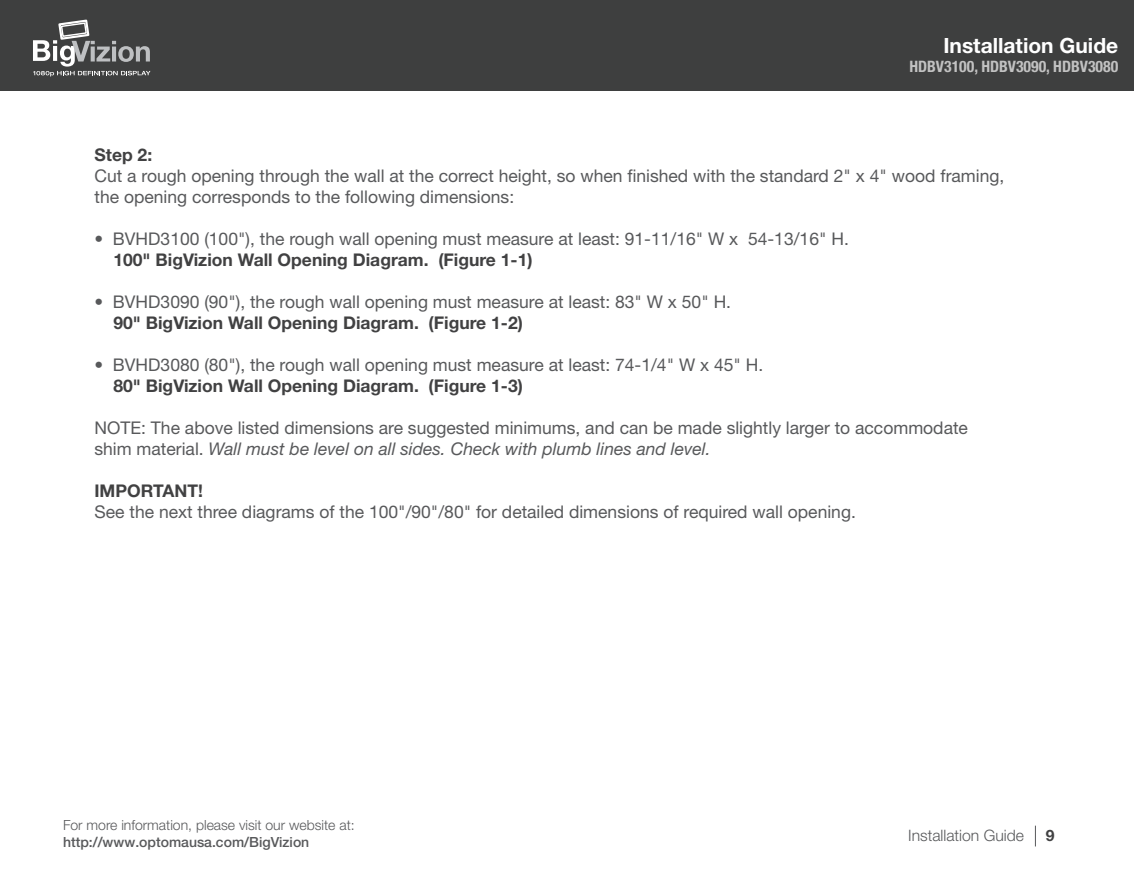
<style>
.page{position:relative;width:1134px;height:882px;background:#fff}
.page>*{position:absolute;margin:0;border:0;box-sizing:border-box;transform-origin:0 0}
.t1{font:700 21px "Helvetica Neue";color:#fff}
.t2{font:17.5px/21px "Helvetica Neue";color:#58595b}
.t3{font:700 17.5px "Helvetica Neue";color:#414142}
.t4{font:700 condensed 15.75px "Helvetica Neue";color:#c2c2c2}
.t5{font:300 15.75px "Helvetica Neue";color:#58595b}
.t6{font:300 14px "Helvetica Neue";color:#58595b}
.t7{font:500 14px "Helvetica Neue";color:#58595b}
.s1{font-style:italic}
</style>
<div class="page">
<div style="left:0;top:0;width:1134px;height:91px;background:#3e3f3f"></div>
<svg style="left:33px;top:19px;width:117px;height:57px"></svg>
<svg style="left:1035px;top:826px;width:1px;height:20px"></svg>
<p class="t1" style="left:943px;top:33px;width:176px">Installation Guide</p>
<p class="t4" style="left:909px;top:57px;width:210px">HDBV3100, HDBV3090, HDBV3080</p>
<p class="t3" style="left:94px;top:144px;width:59px">Step 2:</p>
<p class="t2" style="left:94px;top:165px;width:911px">Cut a rough opening through the wall at the correct height, so when finished with the standard 2" x 4" wood framing, the opening corresponds to the following dimensions:</p>
<p class="t2" style="left:94px;top:228px;width:756px">• BVHD3100 (100"), the rough wall opening must measure at least: 91-11/16" W x 54-13/16" H.</p>
<p class="t3" style="left:113px;top:249px;width:421px">100" BigVizion Wall Opening Diagram. (Figure 1-1)</p>
<p class="t2" style="left:94px;top:291px;width:638px">• BVHD3090 (90"), the rough wall opening must measure at least: 83" W x 50" H.</p>
<p class="t3" style="left:113px;top:312px;width:411px">90" BigVizion Wall Opening Diagram. (Figure 1-2)</p>
<p class="t2" style="left:94px;top:354px;width:670px">• BVHD3080 (80"), the rough wall opening must measure at least: 74-1/4" W x 45" H.</p>
<p class="t3" style="left:113px;top:375px;width:411px">80" BigVizion Wall Opening Diagram. (Figure 1-3)</p>
<p class="t2" style="left:94px;top:417px;width:875px">NOTE: The above listed dimensions are suggested minimums, and can be made slightly larger to accommodate shim material. <span class="s1">Wall must be level on all sides. Check with plumb lines and level.</span></p>
<p class="t3" style="left:94px;top:480px;width:110px">IMPORTANT!</p>
<p class="t2" style="left:94px;top:501px;width:763px">See the next three diagrams of the 100"/90"/80" for detailed dimensions of required wall opening.</p>
<p class="t6" style="left:63px;top:817px;width:293px">For more information, please visit our website at:</p>
<p class="t7" style="left:63px;top:834px;width:248px">http://www.optomausa.com/BigVizion</p>
<p class="t5" style="left:908px;top:826px;width:117px">Installation Guide</p>
</div>
